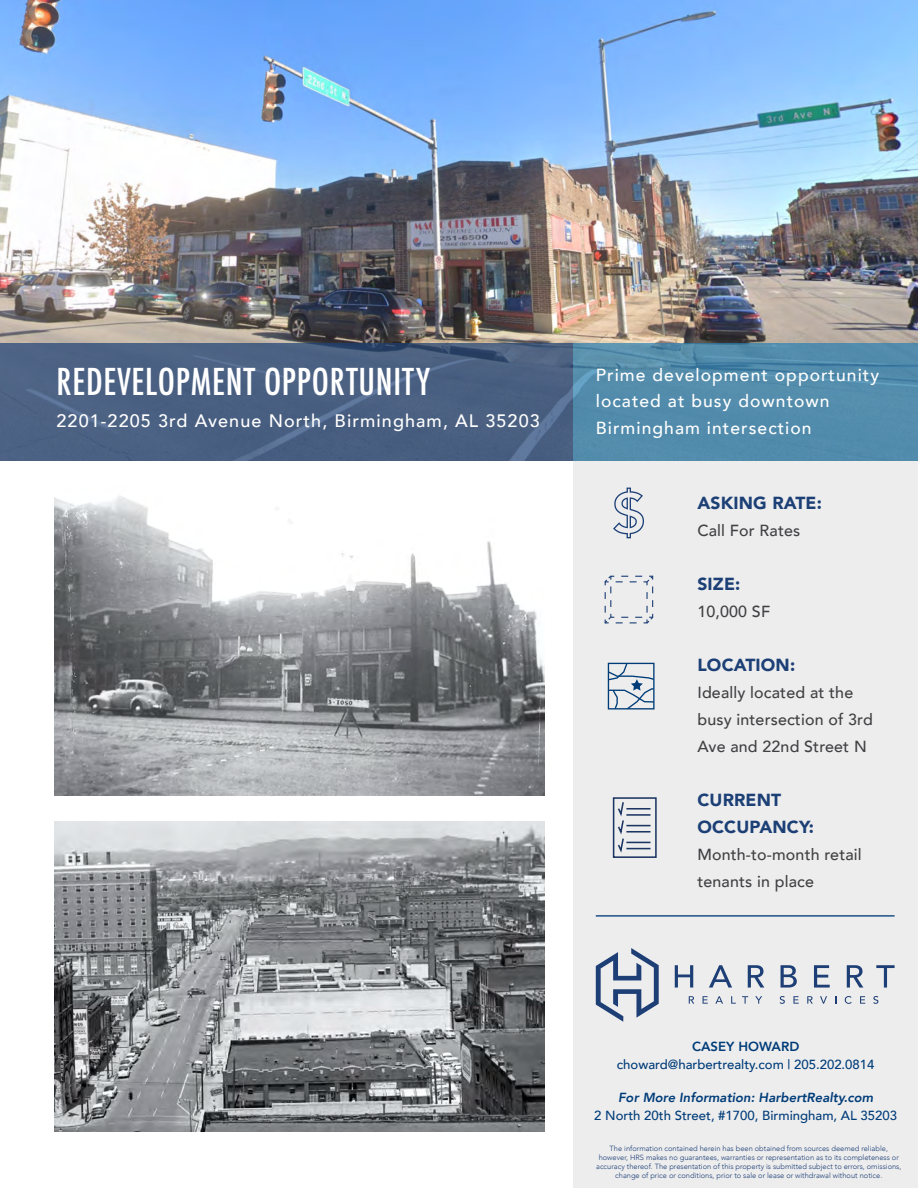
<style>
.page{position:relative;width:918px;height:1188px;background:#fff}
.page>*{position:absolute;margin:0;border:0;box-sizing:border-box;transform-origin:0 0}
.t1{font:500 condensed 36px "Futura";letter-spacing:.02em;color:#fff}
.t2{font:500 18px "Avenir";letter-spacing:.06em;color:#fff}
.t3{font:500 17.4px/26.5px "Avenir";letter-spacing:.06em;color:#fff}
.t4{font:900 17.4px/27px "Avenir";letter-spacing:.01em;color:#1c4076}
.t5{font:500 16.05px/27px "Avenir";letter-spacing:.01em;color:#414042}
.t6{font:500 13.2px "Avenir";color:#003c78}
.t7{font:italic 800 13.2px "Avenir";color:#003c78}
.t8{font:800 13.2px "Avenir";color:#003c78}
.t9{font:300 7.5px/9px "Avenir";color:#1d3f75;text-align:center}
</style>
<div class="page">
<img style="left:0;top:0;width:918px;height:460px">
<div style="left:573px;top:461px;width:345px;height:727px;background:#ededee"></div>
<svg style="left:1px;top:343px;width:572px;height:117px;background:#4a6082"></svg>
<svg style="left:574px;top:343px;width:344px;height:117px;background:#528bab"></svg>
<hr style="left:596px;top:915px;width:299px;height:2px;background:#003c78">
<svg style="left:613px;top:488px;width:31px;height:50px"></svg>
<svg style="left:608px;top:663px;width:47px;height:47px"></svg>
<svg style="left:604px;top:575px;width:50px;height:49px"></svg>
<svg style="left:675px;top:965px;width:18px;height:23px"></svg>
<svg style="left:709px;top:965px;width:23px;height:23px"></svg>
<svg style="left:748px;top:965px;width:16px;height:23px"></svg>
<svg style="left:781px;top:965px;width:16px;height:23px"></svg>
<svg style="left:814px;top:965px;width:16px;height:23px"></svg>
<svg style="left:847px;top:965px;width:16px;height:23px"></svg>
<svg style="left:876px;top:965px;width:19px;height:23px"></svg>
<svg style="left:689px;top:996px;width:5px;height:8px"></svg>
<svg style="left:703px;top:996px;width:5px;height:8px"></svg>
<svg style="left:715px;top:996px;width:8px;height:8px"></svg>
<svg style="left:731px;top:996px;width:5px;height:8px"></svg>
<svg style="left:742px;top:996px;width:6px;height:8px"></svg>
<svg style="left:755px;top:996px;width:7px;height:8px"></svg>
<svg style="left:780px;top:996px;width:5px;height:8px"></svg>
<svg style="left:793px;top:996px;width:6px;height:8px"></svg>
<svg style="left:807px;top:996px;width:6px;height:8px"></svg>
<svg style="left:820px;top:996px;width:7px;height:8px"></svg>
<svg style="left:845px;top:996px;width:7px;height:8px"></svg>
<svg style="left:860px;top:996px;width:5px;height:8px"></svg>
<svg style="left:873px;top:996px;width:5px;height:8px"></svg>
<svg style="left:596px;top:948px;width:63px;height:74px"></svg>
<svg style="left:612px;top:797px;width:45px;height:61px"></svg>
<img style="left:54px;top:496px;width:490px;height:300px">
<img style="left:54px;top:822px;width:490px;height:309px">
<h1 class="t1" style="left:57px;top:358px;width:375px">REDEVELOPMENT OPPORTUNITY</h1>
<h2 class="t2" style="left:57px;top:405px;width:485px">2201-2205 3rd Avenue North, Birmingham, AL 35203</h2>
<h3 class="t3" style="left:596px;top:361px;width:285px">Prime development opportunity located at busy downtown<br>Birmingham intersection</h3>
<h3 class="t4" style="left:697px;top:489px;width:126px">ASKING RATE:</h3>
<h3 class="t5" style="left:697px;top:516px;width:104px">Call For Rates</h3>
<h3 class="t4" style="left:697px;top:570px;width:45px">SIZE:</h3>
<h3 class="t5" style="left:697px;top:597px;width:74px">10,000 SF</h3>
<h3 class="t4" style="left:697px;top:651px;width:99px">LOCATION:</h3>
<h3 class="t5" style="left:697px;top:678px;width:177px">Ideally located at the busy intersection of 3rd<br>Ave and 22nd Street N</h3>
<h3 class="t4" style="left:697px;top:786px;width:118px">CURRENT<br>OCCUPANCY:</h3>
<h3 class="t5" style="left:697px;top:840px;width:166px">Month-to-month retail tenants in place</h3>
<h3 class="t8" style="left:692px;top:1036px;width:109px">CASEY HOWARD</h3>
<h3 class="t6" style="left:617px;top:1053px;width:259px">choward@harbertrealty.com | 205.202.0814</h3>
<h3 class="t7" style="left:618px;top:1089px;width:257px">For More Information: HarbertRealty.com</h3>
<h3 class="t6" style="left:594px;top:1104px;width:304px">2 North 20th Street, #1700, Birmingham, AL 35203</h3>
<p class="t9" style="left:596px;top:1144px;width:307px">The information contained herein has been obtained from sources deemed reliable, however, HRS makes no guarantees, warranties or representation as to its completeness or accuracy thereof. The presentation of this property is submitted subject to errors, omissions, change of price or conditions, prior to sale or lease or withdrawal without notice.</p>
</div>
